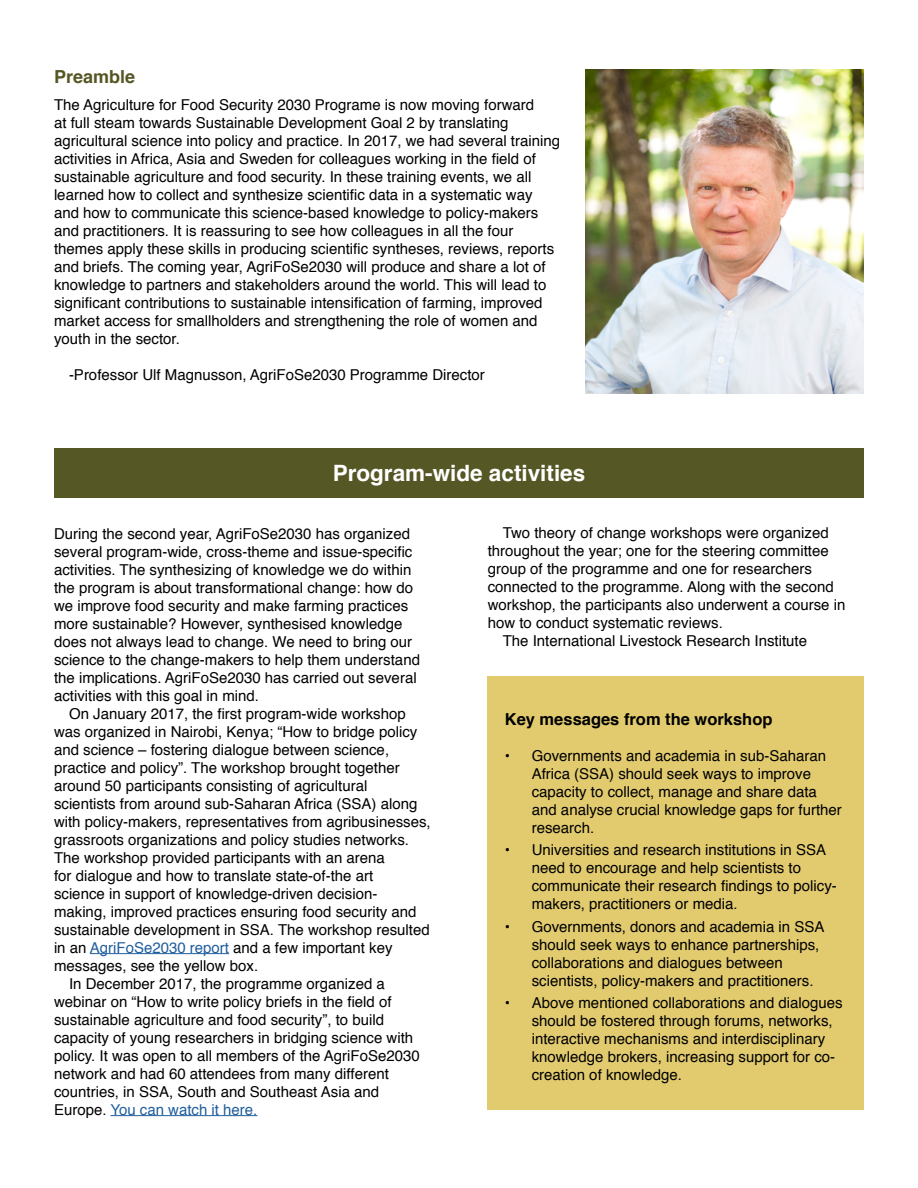
<style>
.page{position:relative;width:918px;height:1188px;background:#fff}
.page>*{position:absolute;margin:0;border:0;box-sizing:border-box;transform-origin:0 0}
.t1{font:700 22.5px "Helvetica";color:#fff}
.t2{font:700 18px "Helvetica";color:#555725}
.t3{font:700 16.5px "Helvetica";color:#000}
.t4{font:15px/18px "Helvetica";color:#000}
.t5{font:15px "Helvetica";color:#215e9e}
.s1{color:#215e9e}
.s2{color:#000}
</style>
<div class="page">
<hr style="left:90px;top:953px;width:139px;height:1px;background:#215e9e">
<hr style="left:110px;top:1115px;width:147px;height:1px;background:#215e9e">
<img style="left:585px;top:70px;width:279px;height:324px">
<div style="left:488px;top:676px;width:376px;height:434px;background:#e2cb6f"></div>
<div style="left:54px;top:449px;width:810px;height:49px;background:#555725"></div>
<p class="t2" style="left:54px;top:62px;width:83px">Preamble</p>
<p class="t4" style="left:54px;top:96px;width:508px">The Agriculture for Food Security 2030 Programe is now moving forward<br>at full steam towards Sustainable Development Goal 2 by translating agricultural science into policy and practice. In 2017, we had several training activities in Africa, Asia and Sweden for colleagues working in the field of sustainable agriculture and food security. In these training events, we all learned how to collect and synthesize scientific data in a systematic way and how to communicate this science-based knowledge to policy-makers and practitioners. It is reassuring to see how colleagues in all the four themes apply these skills in producing scientific syntheses, reviews, reports and briefs. The coming year, AgriFoSe2030 will produce and share a lot of knowledge to partners and stakeholders around the world. This will lead to significant contributions to sustainable intensification of farming, improved market access for smallholders and strengthening the role of women and youth in the sector.</p>
<p class="t4" style="left:69px;top:366px;width:417px">-Professor Ulf Magnusson, AgriFoSe2030 Programme Director</p>
<h1 class="t1" style="left:333px;top:455px;width:254px">Program-wide activities</h1>
<p class="t4" style="left:54px;top:525px;width:368px">During the second year, AgriFoSe2030 has organized several program-wide, cross-theme and issue-specific activities. The synthesizing of knowledge we do within the program is about transformational change: how do we improve food security and make farming practices more sustainable? However, synthesised knowledge does not always lead to change. We need to bring our science to the change-makers to help them understand the implications. AgriFoSe2030 has carried out several activities with this goal in mind.</p>
<p class="t4" style="left:69px;top:705px;width:338px">On January 2017, the first program-wide workshop</p>
<p class="t4" style="left:54px;top:723px;width:365px">was organized in Nairobi, Kenya; “How to bridge policy</p>
<p class="t4" style="left:54px;top:741px;width:337px">and science – fostering dialogue between science,</p>
<p class="t4" style="left:54px;top:759px;width:347px">practice and policy”. The workshop brought together</p>
<p class="t4" style="left:54px;top:777px;width:315px">around 50 participants consisting of agricultural</p>
<p class="t4" style="left:54px;top:795px;width:365px">scientists from around sub-Saharan Africa (SSA) along</p>
<p class="t4" style="left:54px;top:813px;width:378px">with policy-makers, representatives from agribusinesses,</p>
<p class="t4" style="left:54px;top:831px;width:357px">grassroots organizations and policy studies networks.</p>
<p class="t4" style="left:54px;top:849px;width:332px">The workshop provided participants with an arena</p>
<p class="t4" style="left:54px;top:867px;width:321px">for dialogue and how to translate state-of-the art</p>
<p class="t4" style="left:54px;top:885px;width:325px">science in support of knowledge-driven decision-</p>
<p class="t4" style="left:54px;top:903px;width:364px">making, improved practices ensuring food security and</p>
<p class="t4" style="left:54px;top:921px;width:377px">sustainable development in SSA. The workshop resulted</p>
<p class="t4" style="left:54px;top:939px;width:340px">in an <span class="s1">AgriFoSe2030 report</span> and a few important key</p>
<p class="t4" style="left:54px;top:957px;width:206px">messages, see the yellow box.</p>
<p class="t4" style="left:69px;top:975px;width:317px">In December 2017, the programme organized a</p>
<p class="t4" style="left:54px;top:993px;width:339px">webinar on “How to write policy briefs in the field of</p>
<p class="t4" style="left:54px;top:1011px;width:332px">sustainable agriculture and food security”, to build</p>
<p class="t4" style="left:54px;top:1029px;width:361px">capacity of young researchers in bridging science with</p>
<p class="t4" style="left:54px;top:1047px;width:367px">policy. It was open to all members of the AgriFoSe2030</p>
<p class="t4" style="left:54px;top:1065px;width:336px">network and had 60 attendees from many different</p>
<p class="t4" style="left:54px;top:1083px;width:327px">countries, in SSA, South and Southeast Asia and</p>
<p class="t5" style="left:54px;top:1098px;width:205px"><span class="s2">Europe.</span> You can watch it here.</p>
<p class="t4" style="left:503px;top:525px;width:327px">Two theory of change workshops were organized</p>
<p class="t4" style="left:488px;top:543px;width:343px">throughout the year; one for the steering committee</p>
<p class="t4" style="left:488px;top:561px;width:326px">group of the programme and one for researchers</p>
<p class="t4" style="left:488px;top:579px;width:348px">connected to the programme. Along with the second</p>
<p class="t4" style="left:488px;top:597px;width:359px">workshop, the participants also underwent a course in</p>
<p class="t4" style="left:488px;top:615px;width:237px">how to conduct systematic reviews.</p>
<p class="t4" style="left:503px;top:633px;width:306px">The International Livestock Research Institute</p>
<p class="t3" style="left:505px;top:705px;width:269px">Key messages from the workshop</p>
<p class="t4" style="left:532px;top:747px;width:312px;text-indent:-27px">• Governments and academia in sub-Saharan Africa (SSA) should seek ways to improve capacity to collect, manage and share data and analyse crucial knowledge gaps for further research.</p>
<p class="t4" style="left:532px;top:841px;width:307px;text-indent:-27px">• Universities and research institutions in SSA need to encourage and help scientists to communicate their research findings to policy&shy;makers, practitioners or media.</p>
<p class="t4" style="left:532px;top:918px;width:294px;text-indent:-27px">• Governments, donors and academia in SSA should seek ways to enhance partnerships, collaborations and dialogues between scientists, policy-makers and practitioners.</p>
<p class="t4" style="left:532px;top:994px;width:312px;text-indent:-27px">• Above mentioned collaborations and dialogues should be fostered through forums, networks, interactive mechanisms and interdisciplinary knowledge brokers, increasing support for co&shy;creation of knowledge.</p>
</div>
